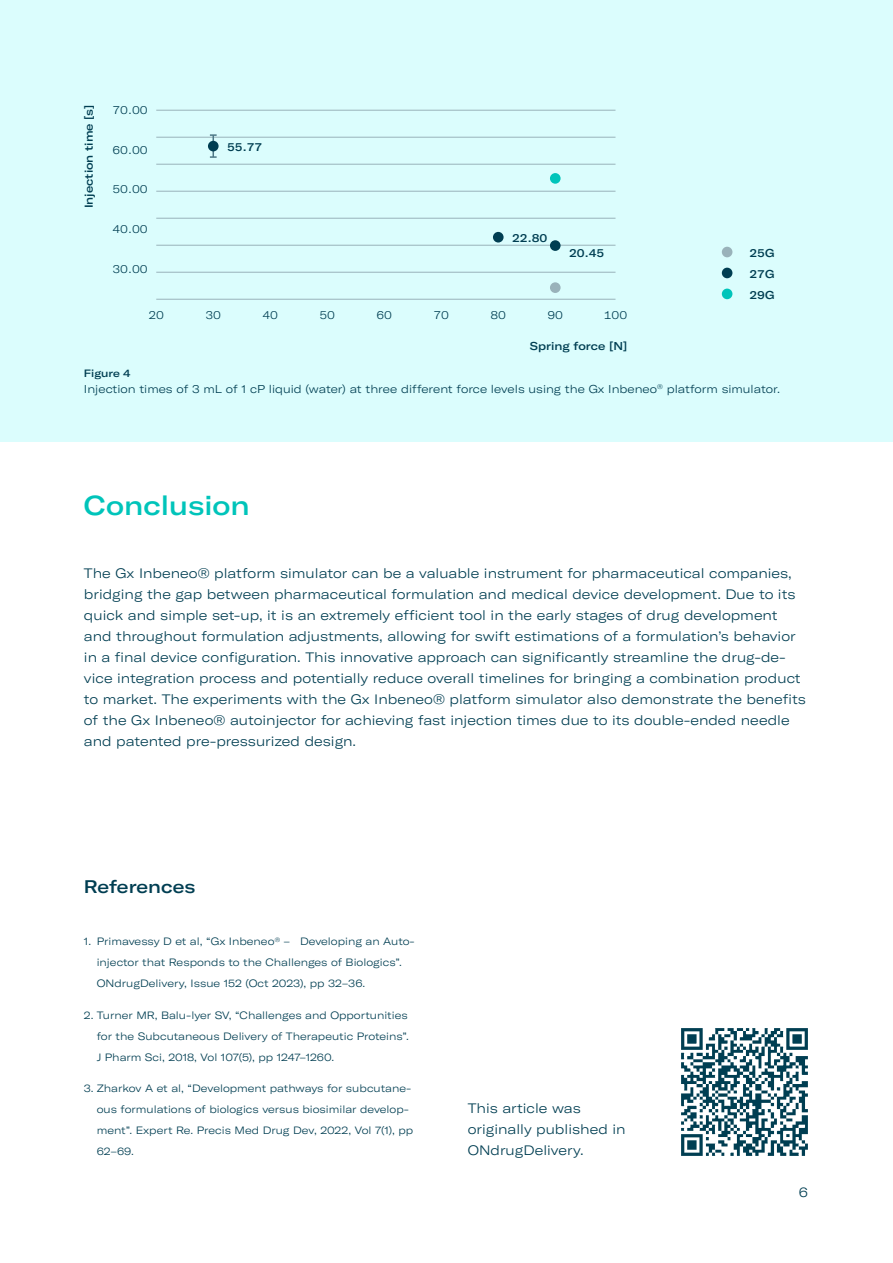
<style>
.page{position:relative;width:893px;height:1263px;background:#fff}
.page>*{position:absolute;margin:0;border:0;box-sizing:border-box;transform-origin:0 0}
.t1{font:500 expanded 27px "GT America";color:#00c4ba}
.t2{font:500 expanded 18px "GT America";color:#003e52}
.t3{font:300 expanded 13.5px/21px "GT America";color:#003e52}
.t4{font:300 expanded 11.25px "GT America";color:#003e52}
.t5{font:500 expanded 11.25px "GT America";color:#003e52}
.t6{font:300 expanded 10.5px/21px "GT America";color:#003e52}
.t7{font:500 expanded 10.5px "GT America";color:#003e52}
</style>
<div class="page">
<div style="left:0;top:0;width:893px;height:441px;background:#dbfdfd"></div>
<hr style="left:156px;top:110px;width:459px;height:1px;background:#99b2ba">
<hr style="left:156px;top:137px;width:459px;height:1px;background:#99b2ba">
<hr style="left:156px;top:191px;width:459px;height:1px;background:#99b2ba">
<hr style="left:156px;top:272px;width:459px;height:1px;background:#99b2ba">
<hr style="left:156px;top:164px;width:459px;height:1px;background:#99b2ba">
<hr style="left:156px;top:218px;width:459px;height:1px;background:#99b2ba">
<hr style="left:156px;top:245px;width:459px;height:1px;background:#99b2ba">
<hr style="left:156px;top:299px;width:459px;height:1px;background:#99b2ba">
<div style="left:493px;top:232px;width:11px;height:10px;background:#003e52;border-radius:50%"></div>
<div style="left:550px;top:240px;width:11px;height:11px;background:#003e52;border-radius:50%"></div>
<div style="left:550px;top:173px;width:11px;height:11px;background:#00c4ba;border-radius:50%"></div>
<div style="left:550px;top:282px;width:11px;height:11px;background:#99b2ba;border-radius:50%"></div>
<div style="left:722px;top:247px;width:10px;height:10px;background:#99b2ba;border-radius:50%"></div>
<div style="left:722px;top:268px;width:10px;height:10px;background:#003e52;border-radius:50%"></div>
<div style="left:722px;top:289px;width:10px;height:10px;background:#00c4ba;border-radius:50%"></div>
<svg style="left:210px;top:134px;width:7px;height:24px"></svg>
<div style="left:208px;top:141px;width:11px;height:10px;background:#003e52;border-radius:50%"></div>
<img style="left:681px;top:1028px;width:127px;height:128px">
<p class="t5" style="left:82px;top:208px;width:105px;rotate:-90deg">Injection time [s]</p>
<p class="t4" style="left:112px;top:103px;width:37px">70.00</p>
<p class="t4" style="left:112px;top:143px;width:37px">60.00</p>
<p class="t4" style="left:112px;top:183px;width:37px">50.00</p>
<p class="t4" style="left:112px;top:223px;width:37px">40.00</p>
<p class="t4" style="left:112px;top:262px;width:37px">30.00</p>
<p class="t5" style="left:227px;top:140px;width:37px">55.77</p>
<p class="t5" style="left:512px;top:231px;width:37px">22.80</p>
<p class="t5" style="left:569px;top:246px;width:37px">20.45</p>
<p class="t4" style="left:262px;top:308px;width:17px">40</p>
<p class="t4" style="left:376px;top:308px;width:17px">60</p>
<p class="t4" style="left:433px;top:308px;width:17px">70</p>
<p class="t4" style="left:490px;top:308px;width:17px">80</p>
<p class="t4" style="left:547px;top:308px;width:17px">90</p>
<p class="t4" style="left:604px;top:308px;width:25px">100</p>
<p class="t4" style="left:148px;top:308px;width:17px">20</p>
<p class="t4" style="left:205px;top:308px;width:17px">30</p>
<p class="t4" style="left:319px;top:308px;width:17px">50</p>
<p class="t5" style="left:530px;top:339px;width:99px">Spring force [N]</p>
<p class="t5" style="left:749px;top:246px;width:27px">25G</p>
<p class="t5" style="left:749px;top:267px;width:27px">27G</p>
<p class="t5" style="left:749px;top:288px;width:27px">29G</p>
<p class="t7" style="left:84px;top:367px;width:48px">Figure 4</p>
<p class="t4" style="left:84px;top:382px;width:697px">Injection times of 3 mL of 1 cP liquid (water) at three different force levels using the Gx Inbeneo<sup>®</sup> platform simulator.</p>
<h1 class="t1" style="left:84px;top:489px;width:167px">Conclusion</h1>
<p class="t3" style="left:84px;top:562px;width:723px">The Gx Inbeneo® platform simulator can be a valuable instrument for pharmaceutical companies, bridging the gap between pharmaceutical formulation and medical device development. Due to its quick and simple set-up, it is an extremely efficient tool in the early stages of drug development and throughout formulation adjustments, allowing for swift estimations of a formulation’s behavior in a final device configuration. This innovative approach can significantly streamline the drug-de&shy;vice integration process and potentially reduce overall timelines for bringing a combination product to market. The experiments with the Gx Inbeneo® platform simulator also demonstrate the benefits of the Gx Inbeneo® autoinjector for achieving fast injection times due to its double-ended needle and patented pre-pressurized design.</p>
<h2 class="t2" style="left:84px;top:875px;width:113px">References</h2>
<p class="t6" style="left:97px;top:931px;width:320px;text-indent:-13px">1. Primavessy D et al, “Gx Inbeneo<sup>®</sup> – Developing an Auto&shy;injector that Responds to the Challenges of Biologics”.<br>ONdrugDelivery, Issue 152 (Oct 2023), pp 32–36.</p>
<p class="t6" style="left:97px;top:1004px;width:314px;text-align:justify;text-indent:-13px">2. Turner MR, Balu-lyer SV, “Challenges and Opportunities for the Subcutaneous Delivery of Therapeutic Proteins”.<br>J Pharm Sci, 2018, Vol 107(5), pp 1247–1260.</p>
<p class="t6" style="left:97px;top:1078px;width:318px;text-indent:-13px">3. Zharkov A et al, “Development pathways for subcutane&shy;ous formulations of biologics versus biosimilar develop&shy;ment”. Expert Re. Precis Med Drug Dev, 2022, Vol 7(1), pp 62–69.</p>
<p class="t3" style="left:468px;top:1098px;width:159px">This article was originally published in<br>ONdrugDelivery.</p>
<p class="t3" style="left:799px;top:1182px;width:11px">6</p>
</div>
